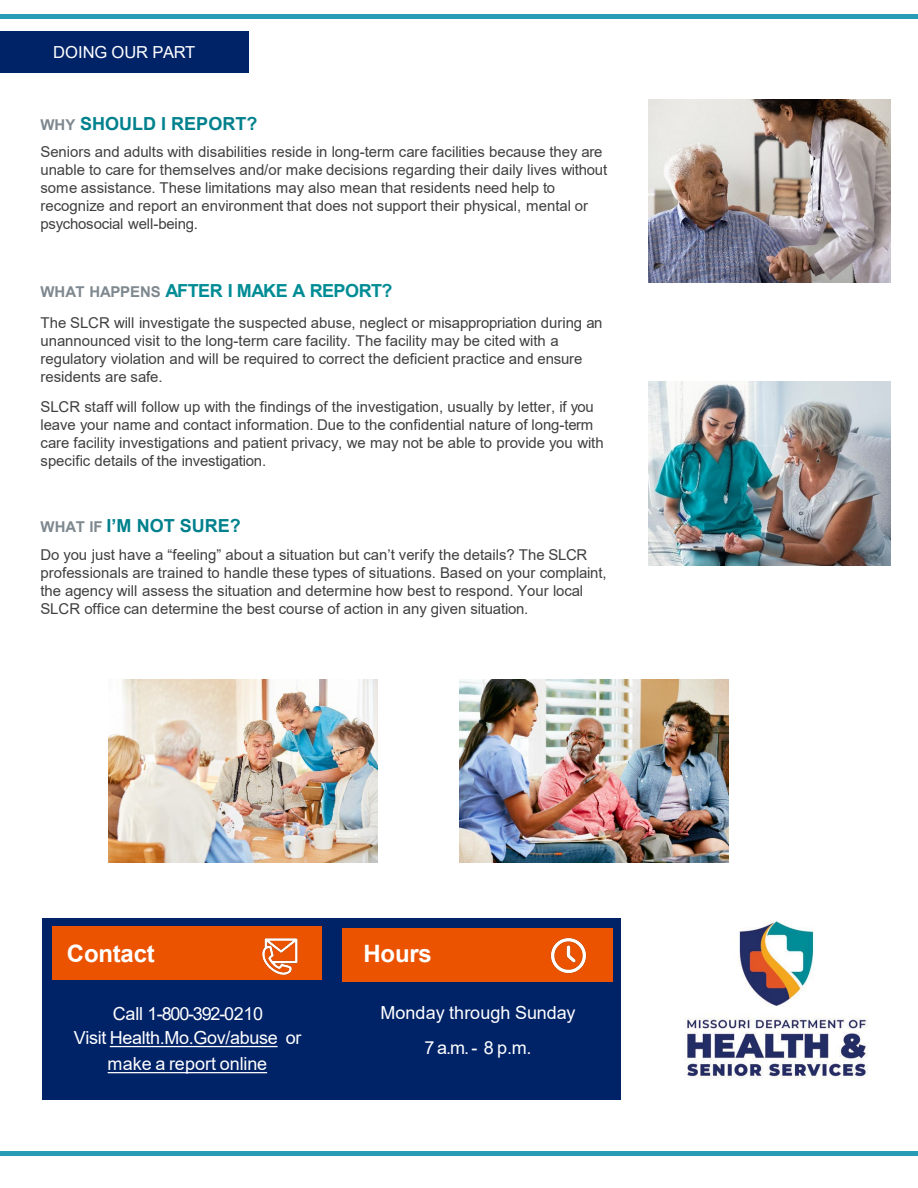
<style>
.page{position:relative;width:918px;height:1188px;background:#fff}
.page>*{position:absolute;margin:0;border:0;box-sizing:border-box;transform-origin:0 0}
.t1{font:700 24px "Arial";letter-spacing:-.01em;color:#fff}
.t2{font:18px/26.1px "Arial";letter-spacing:-.01em;color:#fff;text-align:center}
.t3{font:700 18px "Arial";color:#00818d}
.t4{font:700 18px "Arial";letter-spacing:-.03em;color:#008c95}
.t5{font:16.5px "Arial";letter-spacing:-.005em;color:#fff}
.t6{font:15px/18px "Arial";color:#404040}
.s1{font-size:15px;color:#7e888f}
</style>
<div class="page">
<hr style="left:0;top:14px;width:918px;height:4px;background:#289bb5">
<div style="left:0;top:1151px;width:918px;height:5px;background:#289bb5"></div>
<div style="left:42px;top:918px;width:579px;height:181px;background:#002368"></div>
<div style="left:52px;top:926px;width:270px;height:54px;background:#eb5300"></div>
<svg style="left:110px;top:1046px;width:168px;height:1px"></svg>
<svg style="left:108px;top:1072px;width:159px;height:1px"></svg>
<img style="left:262px;top:938px;width:36px;height:37px">
<div style="left:342px;top:928px;width:271px;height:54px;background:#eb5300"></div>
<img style="left:550px;top:937px;width:37px;height:37px">
<img style="left:684px;top:920px;width:184px;height:159px">
<img style="left:648px;top:382px;width:243px;height:183px">
<img style="left:108px;top:679px;width:270px;height:184px">
<img style="left:648px;top:99px;width:243px;height:184px">
<img style="left:459px;top:679px;width:270px;height:184px">
<div style="left:0;top:31px;width:248px;height:42px;background:#002368"></div>
<p class="t5" style="left:53px;top:41px;width:144px">DOING OUR PART</p>
<p class="t3" style="left:40px;top:111px;width:218px"><span class="s1">WHY</span> SHOULD I REPORT?</p>
<p class="t6" style="left:40px;top:143px;width:568px">Seniors and adults with disabilities reside in long-term care facilities because they are unable to care for themselves and/or make decisions regarding their daily lives without some assistance. These limitations may also mean that residents need help to recognize and report an environment that does not support their physical, mental or psychosocial well-being.</p>
<p class="t4" style="left:40px;top:278px;width:354px"><span class="s1">WHAT HAPPENS</span> AFTER I MAKE A REPORT?</p>
<p class="t6" style="left:40px;top:314px;width:564px">The SLCR will investigate the suspected abuse, neglect or misappropriation during an unannounced visit to the long-term care facility. The facility may be cited with a regulatory violation and will be required to correct the deficient practice and ensure residents are safe.</p>
<p class="t6" style="left:40px;top:397px;width:565px">SLCR staff will follow up with the findings of the investigation, usually by letter, if you leave your name and contact information. Due to the confidential nature of long-term care facility investigations and patient privacy, we may not be able to provide you with specific details of the investigation.</p>
<p class="t3" style="left:40px;top:513px;width:202px"><span class="s1">WHAT IF</span> I’M NOT SURE?</p>
<p class="t6" style="left:40px;top:545px;width:568px">Do you just have a “feeling” about a situation but can’t verify the details? The SLCR professionals are trained to handle these types of situations. Based on your complaint, the agency will assess the situation and determine how best to respond. Your local SLCR office can determine the best course of action in any given situation.</p>
<p class="t1" style="left:67px;top:937px;width:89px">Contact</p>
<p class="t2" style="left:113px;top:1001px;width:152px">Call 1-800-392-0210</p>
<p class="t2" style="left:74px;top:1024px;width:229px">Visit Health.Mo.Gov/abuse or make a report online</p>
<p class="t1" style="left:364px;top:937px;width:70px">Hours</p>
<p class="t2" style="left:380px;top:999px;width:197px">Monday through Sunday</p>
<p class="t2" style="left:425px;top:1034px;width:108px">7 a.m.- 8 p.m.</p>
</div>
